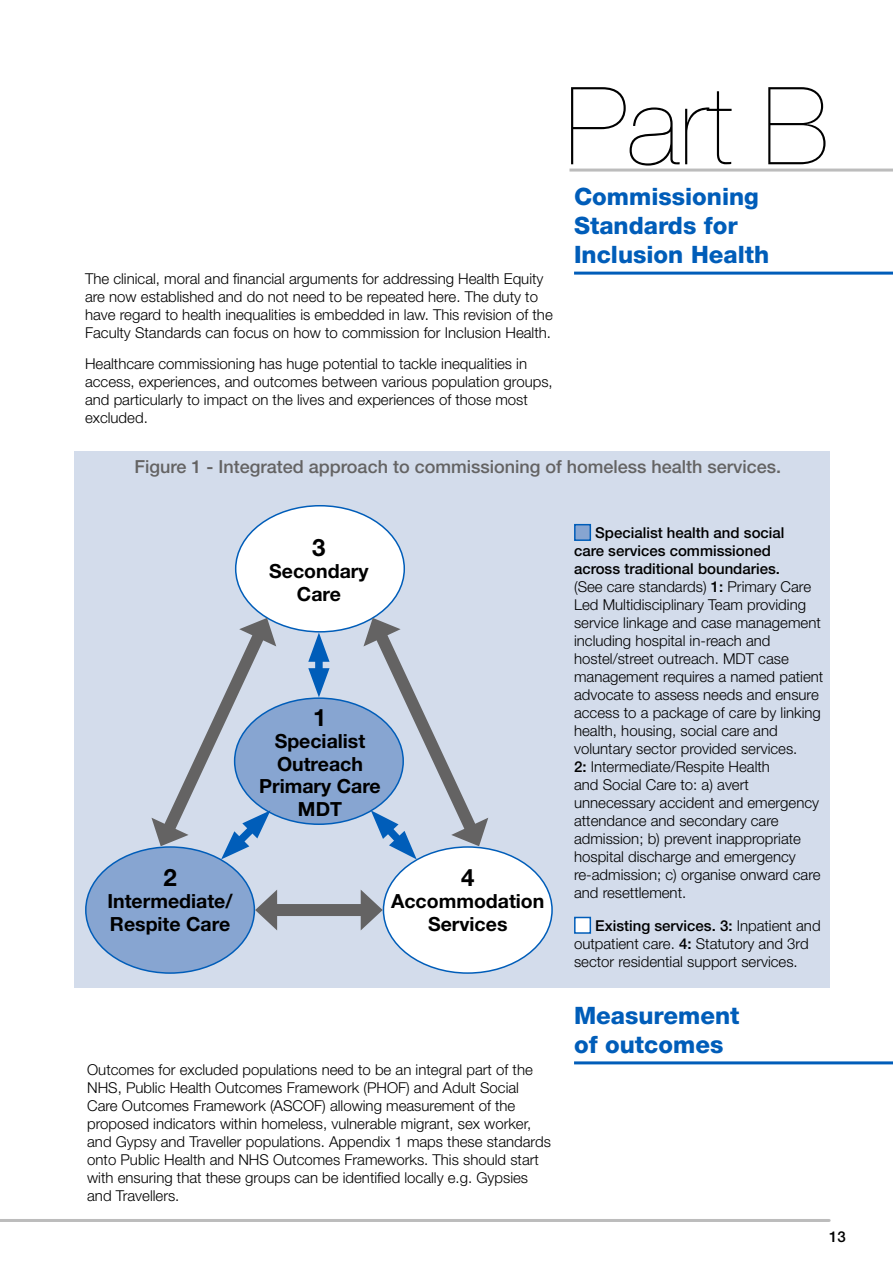
<style>
.page{position:relative;width:893px;height:1263px;background:#fff}
.page>*{position:absolute;margin:0;border:0;box-sizing:border-box;transform-origin:0 0}
.t1{font:200 108px "Helvetica Neue LT Std";color:#000}
.t2{font:800 24px/28.8px "Helvetica Neue";color:#005db9}
.t3{font:700 24px "Helvetica Neue";color:#000}
.t4{font:700 19.5px/22.5px "Helvetica Neue";color:#000;text-align:center}
.t5{font:500 18px "Helvetica Neue";color:#646363}
.t6{font:300 15px/18px "Helvetica Neue";color:#000}
.t7{font:500 15px "Helvetica Neue";color:#000}
.s1{font-weight:500}
</style>
<div class="page">
<hr style="left:0;top:1219px;width:829px;height:3px;background:#bcbcbc">
<div style="left:74px;top:451px;width:756px;height:537px;background:#d3dceb"></div>
<hr style="left:569px;top:169px;width:324px;height:3px;background:#bcbcbc">
<hr style="left:574px;top:272px;width:319px;height:3px;background:#005db9">
<hr style="left:574px;top:1061px;width:319px;height:3px;background:#005db9">
<div style="left:574px;top:524px;width:17px;height:17px;background:#87a5d1;border:2px solid #005db9"></div>
<div style="left:574px;top:917px;width:17px;height:17px;background:#fff;border:2px solid #005db9"></div>
<div style="left:383px;top:847px;width:169px;height:126px;background:#fff;border-radius:50%"></div>
<div style="left:86px;top:847px;width:168px;height:126px;background:#87a5d1;border-radius:50%"></div>
<div style="left:235px;top:698px;width:168px;height:126px;background:#87a5d1;border-radius:50%"></div>
<div style="left:236px;top:506px;width:168px;height:126px;background:#fff;border-radius:50%"></div>
<div style="left:315px;top:649px;width:8px;height:31px;background:#005db9"></div>
<svg style="left:308px;top:632px;width:22px;height:30px"></svg>
<svg style="left:308px;top:668px;width:22px;height:29px"></svg>
<svg style="left:150px;top:614px;width:127px;height:245px"></svg>
<svg style="left:362px;top:614px;width:127px;height:245px"></svg>
<div style="left:268px;top:904px;width:101px;height:12px;background:#646363"></div>
<svg style="left:255px;top:890px;width:22px;height:40px"></svg>
<svg style="left:361px;top:890px;width:22px;height:40px"></svg>
<p class="t6" style="left:85px;top:269px;width:469px">The clinical, moral and financial arguments for addressing Health Equity are now established and do not need to be repeated here. The duty to have regard to health inequalities is embedded in law. This revision of the Faculty Standards can focus on how to commission for Inclusion Health.</p>
<p class="t6" style="left:85px;top:354px;width:469px">Healthcare commissioning has huge potential to tackle inequalities in access, experiences, and outcomes between various population groups, and particularly to impact on the lives and experiences of those most excluded.</p>
<h1 class="t1" style="left:565px;top:64px;width:265px">Part B</h1>
<h2 class="t2" style="left:574px;top:182px;width:197px">Commissioning<br>Standards for<br>Inclusion Health</h2>
<p class="t5" style="left:135px;top:456px;width:648px">Figure 1 - Integrated approach to commissioning of homeless health services.</p>
<h2 class="t3" style="left:312px;top:532px;width:15px">3</h2>
<h3 class="t4" style="left:269px;top:559px;width:101px">Secondary<br>Care</h3>
<h2 class="t3" style="left:163px;top:862px;width:15px">2</h2>
<h3 class="t4" style="left:107px;top:889px;width:127px;text-align:left">Intermediate/<br>Respite Care</h3>
<h2 class="t3" style="left:313px;top:702px;width:15px">1</h2>
<h3 class="t4" style="left:259px;top:729px;width:123px">Specialist<br>Outreach<br>Primary Care<br>MDT</h3>
<h2 class="t3" style="left:461px;top:862px;width:15px">4</h2>
<h3 class="t4" style="left:391px;top:889px;width:155px">Accommodation<br>Services</h3>
<p class="t6" style="left:87px;top:1060px;width:465px">Outcomes for excluded populations need to be an integral part of the NHS, Public Health Outcomes Framework (PHOF) and Adult Social Care Outcomes Framework (ASCOF) allowing measurement of the proposed indicators within homeless, vulnerable migrant, sex worker, and Gypsy and Traveller populations. Appendix 1 maps these standards onto Public Health and NHS Outcomes Frameworks. This should start with ensuring that these groups can be identified locally e.g. Gypsies and Travellers.</p>
<p class="t6" style="left:574px;top:523px;width:251px;text-indent:21px"><span class="s1">Specialist health and social<br>care services commissioned<br>across traditional boundaries.<br></span>(See care standards) <span class="s1">1:</span> Primary Care Led Multidisciplinary Team providing service linkage and case management including hospital in‑reach and hostel/street outreach. MDT case management requires a named patient advocate to assess needs and ensure access to a package of care by linking health, housing, social care and voluntary sector provided services.<br><span class="s1">2:</span> Intermediate/Respite Health<br>and Social Care to: a) avert unnecessary accident and emergency attendance and secondary care admission; b) prevent inappropriate hospital discharge and emergency re‑admission; c) organise onward care and resettlement.</p>
<p class="t6" style="left:574px;top:916px;width:248px;text-indent:21px"><span class="s1">Existing services. 3:</span> Inpatient and outpatient care. <span class="s1">4:</span> Statutory and 3rd sector residential support services.</p>
<h2 class="t2" style="left:574px;top:1001px;width:167px">Measurement of outcomes</h2>
<p class="t7" style="left:829px;top:1227px;width:18px">13</p>
</div>
